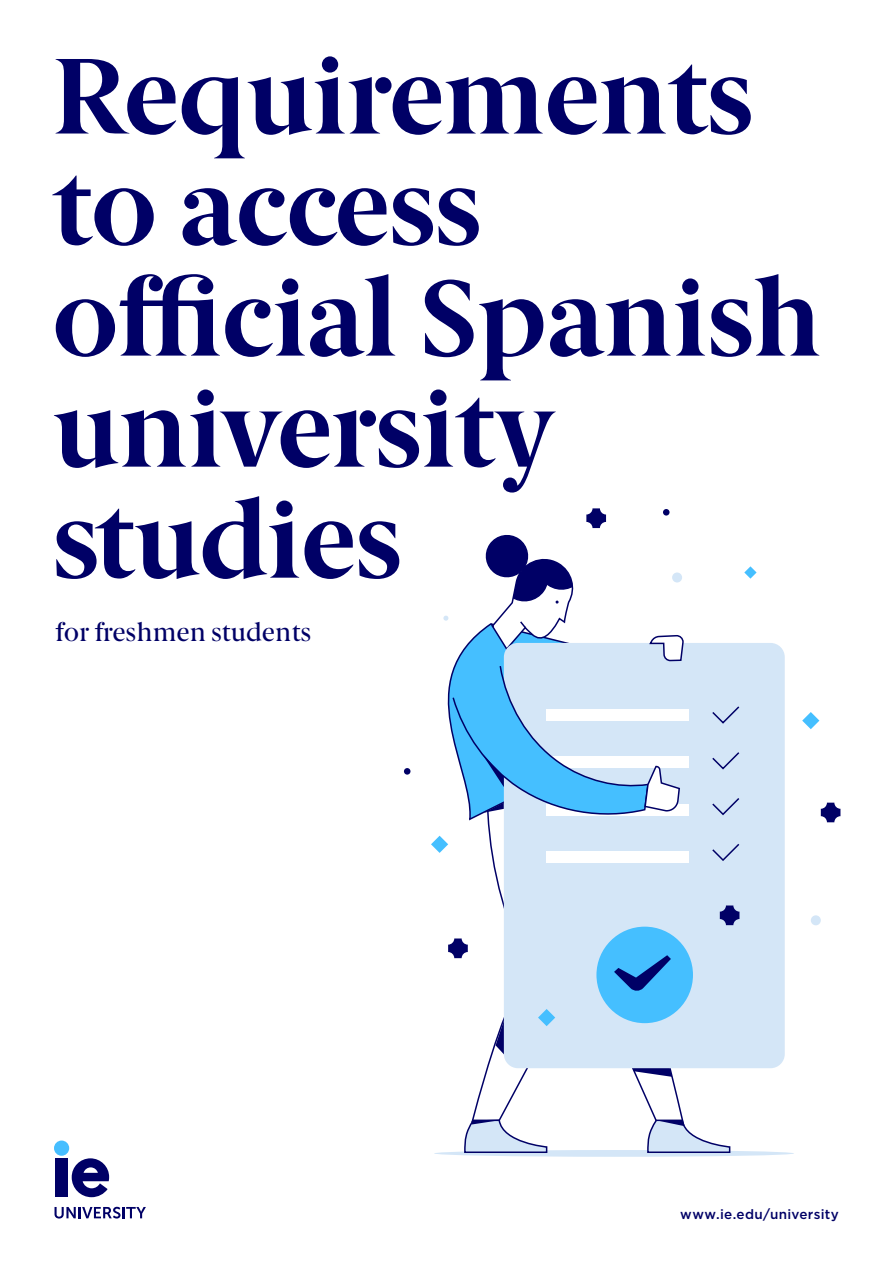
<style>
.page{position:relative;width:893px;height:1263px;background:#fff}
.page>*{position:absolute;margin:0;border:0;box-sizing:border-box;transform-origin:0 0}
.t1{font:700 108px/111px "Berlingske Serif";color:#006}
.t2{font:25.5px "Berlingske Serif";color:#006}
.t3{font:500 13.5px "Gotham";letter-spacing:.025em;color:#006}
</style>
<div class="page">
<svg style="left:72px;top:1158px;width:37px;height:39px"></svg>
<div style="left:55px;top:1158px;width:13px;height:39px;background:#006"></div>
<div style="left:54px;top:1140px;width:15px;height:16px;background:#46beff;border-radius:50%"></div>
<svg style="left:55px;top:1207px;width:91px;height:11px"></svg>
<div style="left:434px;top:1150px;width:360px;height:7px;background:#d4e6f7;border-radius:50%"></div>
<svg style="left:472px;top:862px;width:211px;height:256px"></svg>
<svg style="left:632px;top:1068px;width:40px;height:9px"></svg>
<svg style="left:496px;top:1017px;width:10px;height:45px"></svg>
<div style="left:504px;top:643px;width:281px;height:425px;background:#d4e6f7;border-radius:14px"></div>
<div style="left:547px;top:851px;width:142px;height:12px;background:#fff"></div>
<div style="left:596px;top:927px;width:97px;height:96px;background:#45bfff;border-radius:50%"></div>
<svg style="left:614px;top:955px;width:57px;height:36px"></svg>
<svg style="left:538px;top:1009px;width:17px;height:17px"></svg>
<svg style="left:802px;top:712px;width:17px;height:17px"></svg>
<div style="left:663px;top:509px;width:6px;height:7px;background:#006;border-radius:50%"></div>
<div style="left:404px;top:768px;width:6px;height:7px;background:#006;border-radius:50%"></div>
<div style="left:811px;top:915px;width:10px;height:10px;background:#d4e6f7;border-radius:50%"></div>
<svg style="left:821px;top:803px;width:19px;height:19px"></svg>
<svg style="left:720px;top:905px;width:19px;height:20px"></svg>
<svg style="left:586px;top:508px;width:20px;height:20px"></svg>
<svg style="left:448px;top:938px;width:20px;height:20px"></svg>
<svg style="left:463px;top:1118px;width:85px;height:35px"></svg>
<svg style="left:647px;top:1118px;width:84px;height:35px"></svg>
<svg style="left:407px;top:535px;width:350px;height:327px"></svg>
<p class="t1" style="left:52px;top:42px;width:770px">Requirements to access official Spanish university studies</p>
<p class="t2" style="left:56px;top:617px;width:257px">for freshmen students</p>
<p class="t3" style="left:680px;top:1205px;width:160px">www.ie.edu/university</p>
</div>
